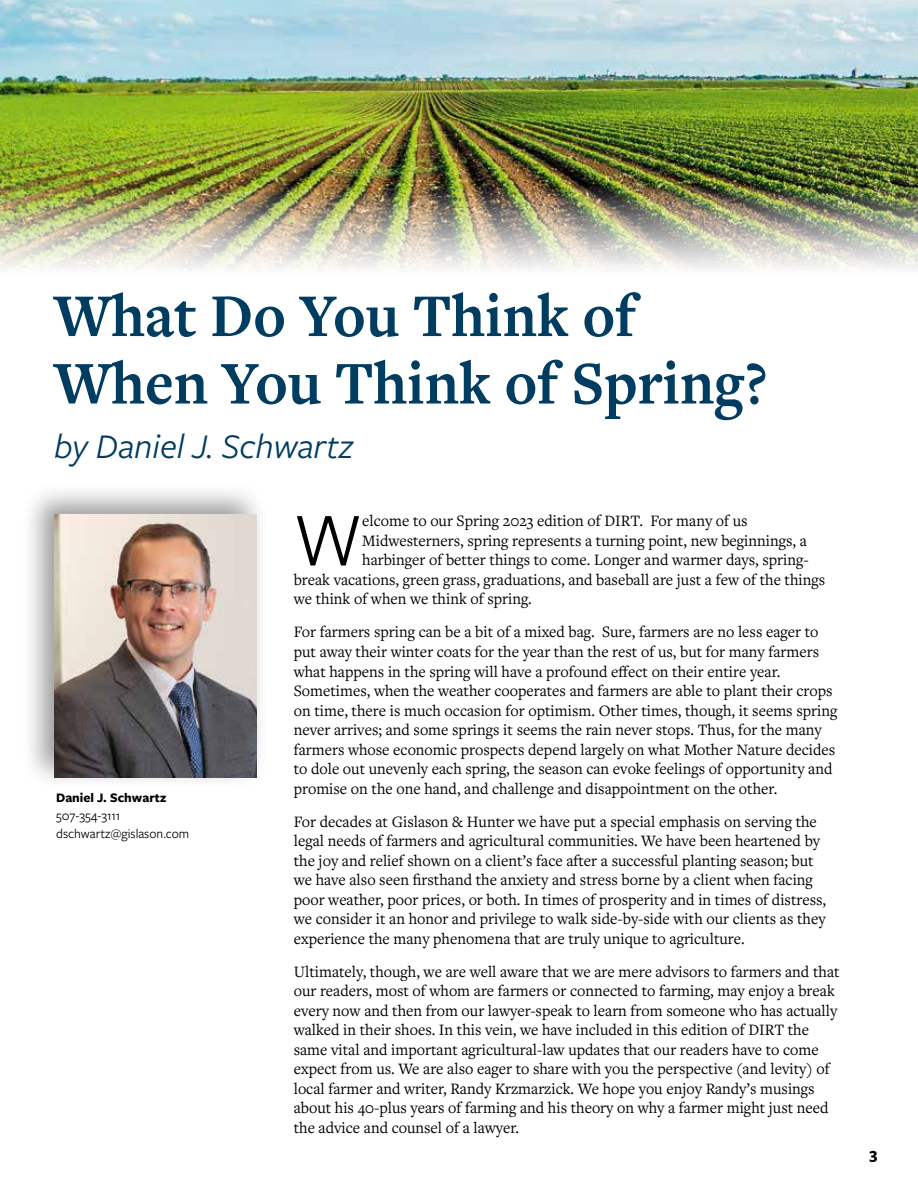
<style>
.page{position:relative;width:918px;height:1188px;background:#fff}
.page>*{position:absolute;margin:0;border:0;box-sizing:border-box;transform-origin:0 0}
.t1{font:78.9px "Freight Sans Pro";color:#000}
.t2{font:700 63px/67.5px "Freight Text Pro";color:#003d60;scale:.95 1}
.t3{font:italic 36px "Freight Sans Pro";color:#003d60}
.t4{font:16.5px/19.5px "Freight Text Pro";color:#000}
.t5{font:700 16.5px "Freight Sans Pro";color:#000}
.t6{font:13.5px/18px "Freight Sans Pro";color:#000}
.t7{font:700 13.5px "Freight Sans Pro";color:#000}
</style>
<div class="page">
<div style="left:21px;top:481px;width:248px;height:309px;background:#000;opacity:.4"></div>
<img style="left:54px;top:515px;width:202px;height:263px">
<img style="left:0;top:0;width:918px;height:268px">
<h2 class="t2" style="left:54px;top:280px;width:753px">What Do You Think of<br>When You Think of Spring?</h2>
<h3 class="t3" style="left:54px;top:422px;width:301px">by Daniel J. Schwartz</h3>
<p class="t7" style="left:56px;top:788px;width:112px">Daniel J. Schwartz</p>
<p class="t6" style="left:56px;top:806px;width:135px">507-354-3111 dschwartz@gislason.com</p>
<h1 class="t1" style="left:294px;top:487px;width:70px">W</h1>
<p class="t4" style="left:362px;top:511px;width:387px">elcome to our Spring 2023 edition of DIRT. For many of us</p>
<p class="t4" style="left:362px;top:530px;width:446px">Midwesterners, spring represents a turning point, new beginnings, a</p>
<p class="t4" style="left:362px;top:550px;width:448px">harbinger of better things to come. Longer and warmer days, spring-</p>
<p class="t4" style="left:294px;top:569px;width:533px">break vacations, green grass, graduations, and baseball are just a few of the things</p>
<p class="t4" style="left:294px;top:589px;width:240px">we think of when we think of spring.</p>
<p class="t4" style="left:294px;top:622px;width:545px">For farmers spring can be a bit of a mixed bag. Sure, farmers are no less eager to put away their winter coats for the year than the rest of us, but for many farmers what happens in the spring will have a profound effect on their entire year.<br>Sometimes, when the weather cooperates and farmers are able to plant their crops on time, there is much occasion for optimism. Other times, though, it seems spring never arrives; and some springs it seems the rain never stops. Thus, for the many farmers whose economic prospects depend largely on what Mother Nature decides to dole out unevenly each spring, the season can evoke feelings of opportunity and promise on the one hand, and challenge and disappointment on the other.</p>
<p class="t4" style="left:294px;top:811px;width:534px">For decades at Gislason &amp; Hunter we have put a special emphasis on serving the legal needs of farmers and agricultural communities. We have been heartened by the joy and relief shown on a client’s face after a successful planting season; but we have also seen firsthand the anxiety and stress borne by a client when facing poor weather, poor prices, or both. In times of prosperity and in times of distress, we consider it an honor and privilege to walk side-by-side with our clients as they experience the many phenomena that are truly unique to agriculture.</p>
<p class="t4" style="left:294px;top:961px;width:547px">Ultimately, though, we are well aware that we are mere advisors to farmers and that our readers, most of whom are farmers or connected to farming, may enjoy a break every now and then from our lawyer-speak to learn from someone who has actually walked in their shoes. In this vein, we have included in this edition of DIRT the same vital and important agricultural-law updates that our readers have to come expect from us. We are also eager to share with you the perspective (and levity) of local farmer and writer, Randy Krzmarzick. We hope you enjoy Randy’s musings about his 40-plus years of farming and his theory on why a farmer might just need the advice and counsel of a lawyer.</p>
<p class="t5" style="left:870px;top:1142px;width:9px">3</p>
</div>
